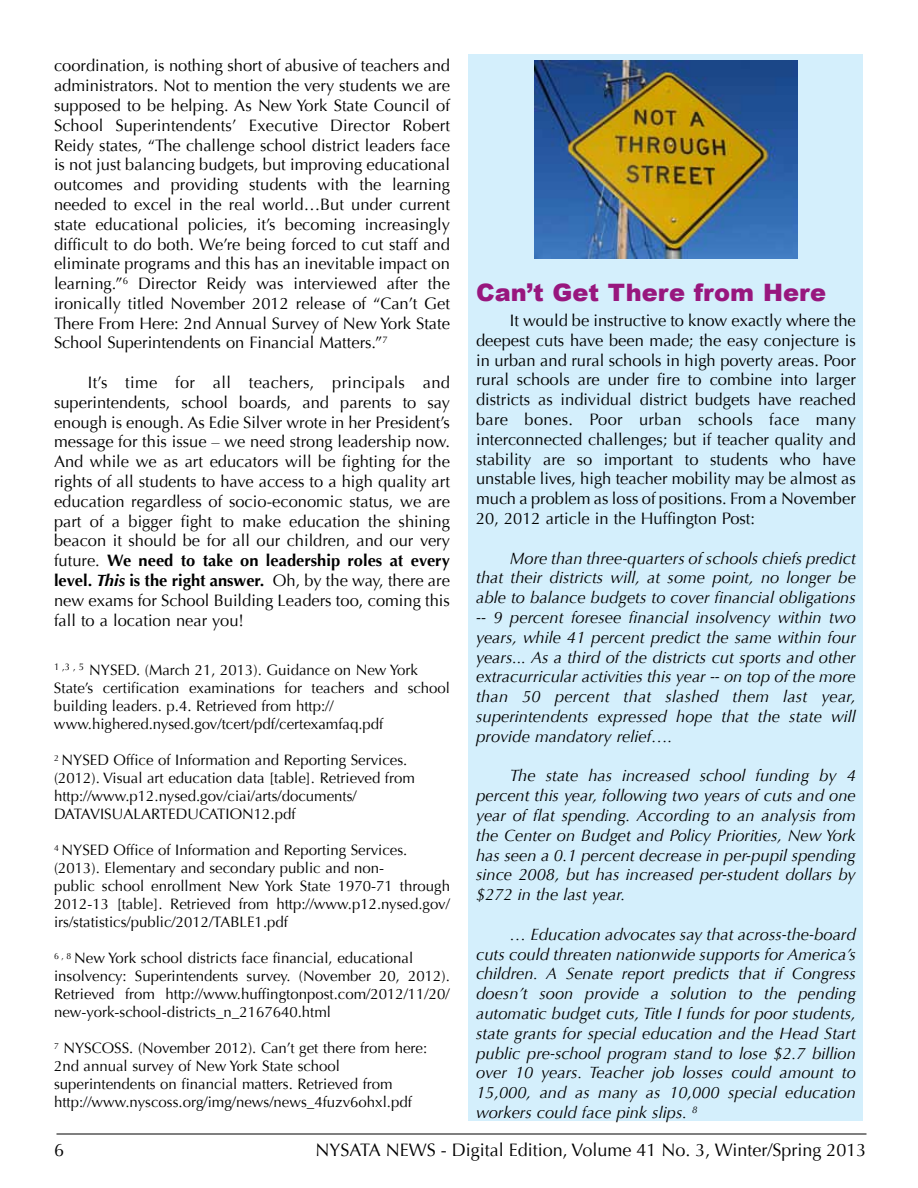
<style>
.page{position:relative;width:918px;height:1188px;background:#fff}
.page>*{position:absolute;margin:0;border:0;box-sizing:border-box;transform-origin:0 0}
.t1{font:900 24px "Arial";color:#98177e}
.t2{font:18px "Optima";color:#000}
.t3{font:16.5px/19.8px "Optima";color:#000;text-align:justify}
.t4{font:italic 16.5px/19.8px "Optima";color:#000;text-align:justify}
.t5{font:15px/18px "Optima";color:#000}
.s1{font-weight:700}
.s2{font-weight:700;font-style:italic}
</style>
<div class="page">
<hr style="left:57px;top:1134px;width:810px;height:1px;background:#000">
<div style="left:469px;top:54px;width:394px;height:1066px;background:#d4effc"></div>
<img style="left:534px;top:61px;width:264px;height:197px">
<p class="t3" style="left:54px;top:56px;width:398px">coordination, is nothing short of abusive of teachers and administrators. Not to mention the very students we are supposed to be helping. As New York State Council of School Superintendents’ Executive Director Robert Reidy states, “The challenge school district leaders face is not just balancing budgets, but improving educational outcomes and providing students with the learning needed to excel in the real world…But under current state educational policies, it’s becoming increasingly difficult to do both. We’re being forced to cut staff and eliminate programs and this has an inevitable impact on learning.”<sup>6</sup> Director Reidy was interviewed after the ironically titled November 2012 release of “Can’t Get There From Here: 2nd Annual Survey of New York State School Superintendents on Financial Matters.”<sup>7</sup></p>
<p class="t3" style="left:54px;top:373px;width:398px;text-indent:34px">It’s time for all teachers, principals and superintendents, school boards, and parents to say enough is enough. As Edie Silver wrote in her President’s message for this issue – we need strong leadership now.<br>And while we as art educators will be fighting for the rights of all students to have access to a high quality art education regardless of socio-economic status, we are part of a bigger fight to make education the shining beacon it should be for all our children, and our very future. <span class="s1">We need to take on leadership roles at every level.</span> <span class="s2">This</span> <span class="s1">is the right answer.</span> Oh, by the way, there are new exams for School Building Leaders too, coming this fall to a location near you!</p>
<p class="t5" style="left:54px;top:662px;width:397px"><sup>1</sup> <sup>,3</sup> <sup>,</sup> <sup>5</sup> NYSED. (March 21, 2013). Guidance on New York State’s certification examinations for teachers and school building leaders. p.4. Retrieved from http:// www.highered.nysed.gov/tcert/pdf/certexamfaq.pdf</p>
<p class="t5" style="left:54px;top:752px;width:362px"><sup>2</sup> NYSED Office of Information and Reporting Services. (2012). Visual art education data [table]. Retrieved from http://www.p12.nysed.gov/ciai/arts/documents/ DATAVISUALARTEDUCATION12.pdf</p>
<p class="t5" style="left:54px;top:842px;width:398px"><sup>4</sup> NYSED Office of Information and Reporting Services. (2013). Elementary and secondary public and non-<br>public school enrollment New York State 1970-71 through 2012-13 [table]. Retrieved from http://www.p12.nysed.gov/ irs/statistics/public/2012/TABLE1.pdf</p>
<p class="t5" style="left:54px;top:950px;width:397px"><sup>6</sup> <sup>,</sup> <sup>8</sup> New York school districts face financial, educational insolvency: Superintendents survey. (November 20, 2012).<br>Retrieved from http://www.huffingtonpost.com/2012/11/20/ new-york-school-districts_n_2167640.html</p>
<p class="t5" style="left:54px;top:1040px;width:375px"><sup>7</sup> NYSCOSS. (November 2012). Can’t get there from here:<br>2nd annual survey of New York State school superintendents on financial matters. Retrieved from http://www.nyscoss.org/img/news/news_4fuzv6ohxl.pdf</p>
<h1 class="t1" style="left:476px;top:275px;width:351px">Can’t Get There from Here</h1>
<p class="t3" style="left:476px;top:311px;width:381px;text-indent:34px">It would be instructive to know exactly where the deepest cuts have been made; the easy conjecture is in urban and rural schools in high poverty areas. Poor rural schools are under fire to combine into larger districts as individual district budgets have reached bare bones. Poor urban schools face many interconnected challenges; but if teacher quality and stability are so important to students who have unstable lives, high teacher mobility may be almost as much a problem as loss of positions. From a November 20, 2012 article in the Huffington Post:</p>
<p class="t4" style="left:476px;top:548px;width:381px;text-indent:34px">More than three-quarters of schools chiefs predict that their districts will, at some point, no longer be able to balance budgets to cover financial obligations -- 9 percent foresee financial insolvency within two years, while 41 percent predict the same within four years... As a third of the districts cut sports and other extracurricular activities this year -- on top of the more than 50 percent that slashed them last year, superintendents expressed hope that the state will provide mandatory relief….</p>
<p class="t4" style="left:476px;top:766px;width:381px;text-indent:34px">The state has increased school funding by 4 percent this year, following two years of cuts and one year of flat spending. According to an analysis from the Center on Budget and Policy Priorities, New York has seen a 0.1 percent decrease in per-pupil spending since 2008, but has increased per-student dollars by $272 in the last year.</p>
<p class="t4" style="left:476px;top:925px;width:382px;text-indent:34px">… Education advocates say that across-the-board cuts could threaten nationwide supports for America’s children. A Senate report predicts that if Congress doesn’t soon provide a solution to the pending automatic budget cuts, Title I funds for poor students, state grants for special education and the Head Start public pre-school program stand to lose $2.7 billion over 10 years. Teacher job losses could amount to 15,000, and as many as 10,000 special education workers could face pink slips. <sup>8</sup></p>
<p class="t2" style="left:54px;top:1139px;width:12px">6</p>
<p class="t2" style="left:316px;top:1139px;width:552px">NYSATA NEWS - Digital Edition, Volume 41 No. 3, Winter/Spring 2013</p>
</div>
